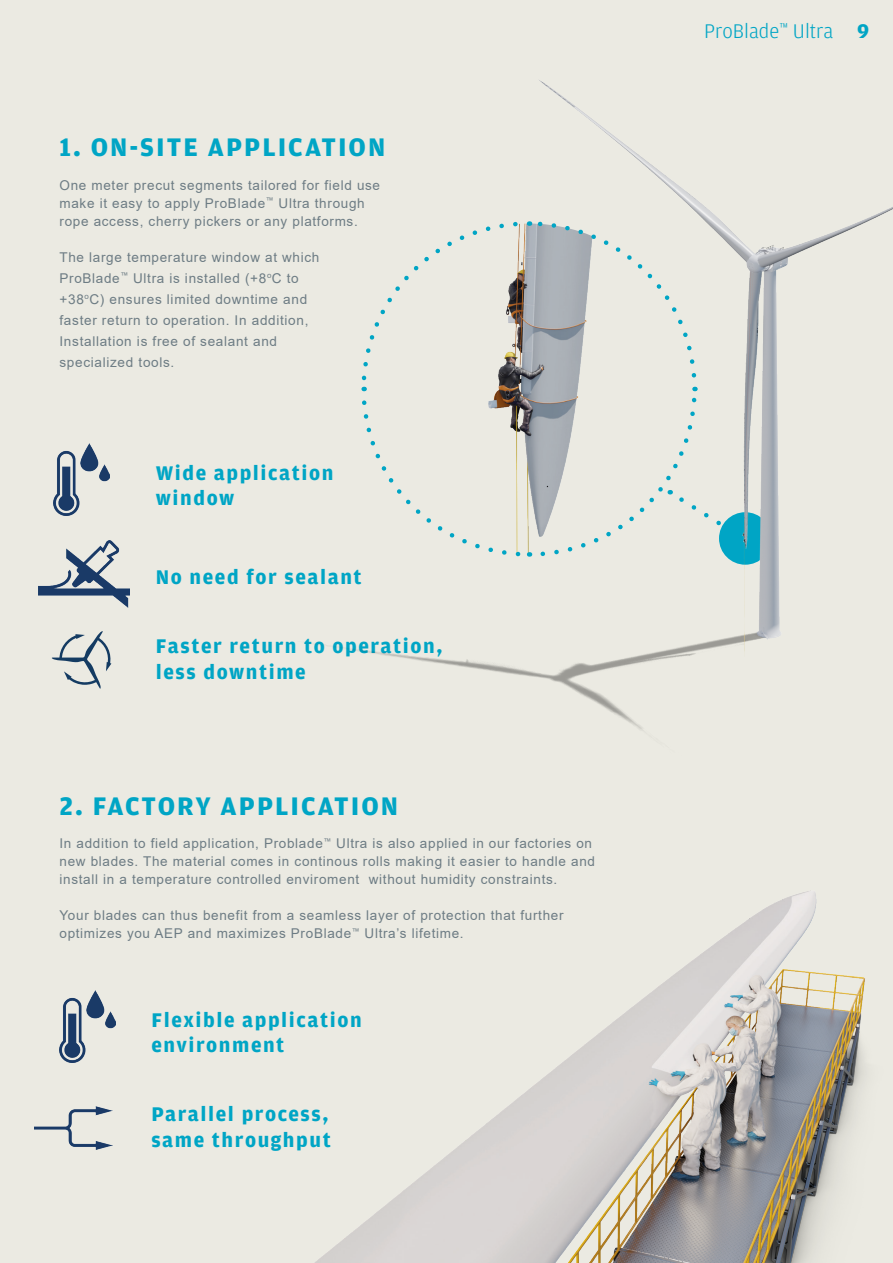
<style>
.page{position:relative;width:893px;height:1263px;background:#ebeae2}
.page>*{position:absolute;margin:0;border:0;box-sizing:border-box;transform-origin:0 0}
.t1{font:700 27px "Amplitude CE";letter-spacing:.075em;color:#00a5c5}
.t2{font:700 21px/25.2px "Amplitude CE";letter-spacing:.075em;color:#00a5c5}
.t3{font:300 21px "Amplitude CE";color:#00a5c5}
.t4{font:13.5px/18px "Arial";letter-spacing:.05em;color:#6d7c84}
</style>
<div class="page">
<img style="left:326px;top:80px;width:567px;height:651px">
<img style="left:364px;top:224px;width:303px;height:330px">
<svg style="left:529px;top:219px;width:170px;height:161px"></svg>
<svg style="left:359px;top:219px;width:161px;height:172px"></svg>
<svg style="left:359px;top:398px;width:171px;height:161px"></svg>
<svg style="left:538px;top:387px;width:187px;height:172px"></svg>
<svg style="left:52px;top:631px;width:60px;height:58px"></svg>
<img style="left:54px;top:443px;width:55px;height:73px">
<img style="left:60px;top:990px;width:55px;height:72px">
<img style="left:34px;top:1106px;width:78px;height:44px">
<img style="left:39px;top:540px;width:90px;height:67px">
<img style="left:315px;top:891px;width:551px;height:372px">
<h1 class="t1" style="left:60px;top:131px;width:327px">1. ON-SITE APPLICATION</h1>
<p class="t4" style="left:60px;top:176px;width:322px">One meter precut segments tailored for field use make it easy to apply ProBlade<sup>™</sup> Ultra through rope access, cherry pickers or any platforms.</p>
<p class="t4" style="left:60px;top:246px;width:261px;line-height:21px">The large temperature window at which ProBlade<sup>™</sup> Ultra is installed (+8<sup>o</sup>C to +38<sup>o</sup>C) ensures limited downtime and faster return to operation. In addition, Installation is free of sealant and specialized tools.</p>
<h1 class="t2" style="left:156px;top:461px;width:179px">Wide application window</h1>
<h1 class="t2" style="left:156px;top:564px;width:207px">No need for sealant</h1>
<h1 class="t2" style="left:156px;top:634px;width:288px">Faster return to operation,</h1>
<h1 class="t2" style="left:156px;top:659px;width:151px">less downtime</h1>
<h1 class="t1" style="left:60px;top:790px;width:340px">2. FACTORY APPLICATION</h1>
<p class="t4" style="left:60px;top:835px;width:537px">In addition to field application, Problade<sup>™</sup> Ultra is also applied in our factories on new blades. The material comes in continous rolls making it easier to handle and install in a temperature controlled enviroment without humidity constraints.</p>
<p class="t4" style="left:60px;top:907px;width:505px">Your blades can thus benefit from a seamless layer of protection that further optimizes you AEP and maximizes ProBlade<sup>™</sup> Ultra’s lifetime.</p>
<h1 class="t2" style="left:151px;top:1008px;width:212px">Flexible application environment</h1>
<h1 class="t2" style="left:151px;top:1102px;width:181px">Parallel process, same throughput</h1>
<h2 class="t3" style="left:704px;top:19px;width:131px">ProBlade<sup>™</sup> Ultra</h2>
<h2 class="t2" style="left:857px;top:19px;width:14px">9</h2>
</div>
